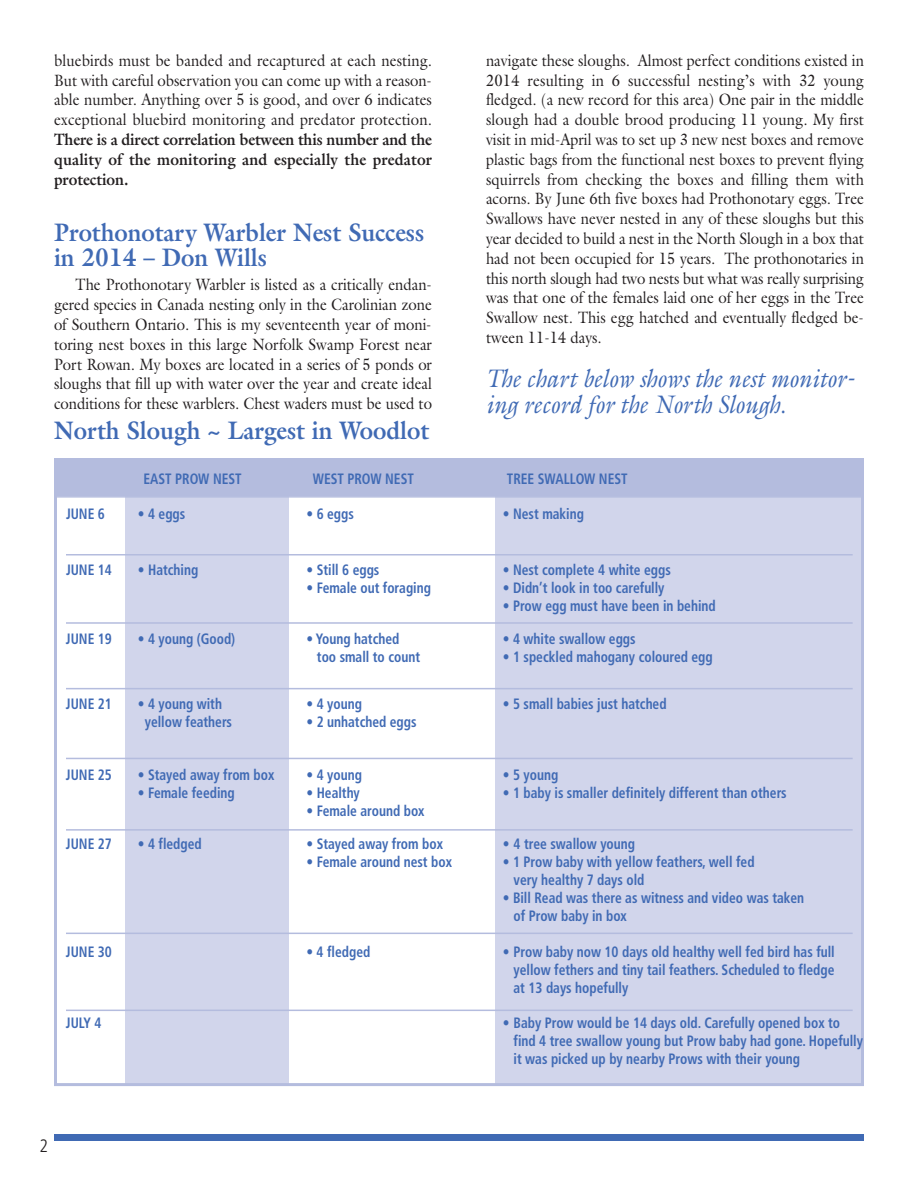
<style>
.page{position:relative;width:918px;height:1188px;background:#fff}
.page>*{position:absolute;margin:0;border:0;box-sizing:border-box;transform-origin:0 0}
.t1{font:700 25.5px/25.5px "Galliard";color:#406ab4;scale:.9 1}
.t2{font:italic 25.5px/25.5px "Galliard";color:#406ab4;scale:.9 1}
.t3{font:300 condensed 18px "Frutiger";color:#231f20}
.t4{font:16.5px/19.8px "Galliard";color:#231f20;text-align:justify;scale:.9 1}
.t5{font:700 16.5px/19.8px "Galliard";letter-spacing:.01em;color:#231f20;text-align:justify;scale:.9 1}
.t6{font:700 condensed 15px/18px "Frutiger";color:#406ab4;scale:.9 1}
</style>
<div class="page">
<div style="left:125px;top:481px;width:164px;height:604px;background:#d1d5eb"></div>
<div style="left:495px;top:458px;width:369px;height:627px;background:#d1d5eb"></div>
<div style="left:54px;top:459px;width:810px;height:37px;background:#b4bcde"></div>
<div style="left:54px;top:1134px;width:810px;height:7px;background:#406ab4"></div>
<div style="left:54px;top:459px;width:810px;height:627px;border:3px solid #b4bcde"></div>
<hr style="left:66px;top:933px;width:787px;height:1px;background:#b4bcde">
<hr style="left:66px;top:1010px;width:787px;height:1px;background:#b4bcde">
<hr style="left:66px;top:829px;width:787px;height:2px;background:#b4bcde">
<hr style="left:66px;top:758px;width:787px;height:1px;background:#b4bcde">
<hr style="left:66px;top:688px;width:787px;height:1px;background:#b4bcde">
<hr style="left:66px;top:622px;width:787px;height:2px;background:#b4bcde">
<hr style="left:66px;top:554px;width:787px;height:2px;background:#b4bcde">
<hr style="left:54px;top:496px;width:810px;height:2px;background:#b4bcde">
<p class="t4" style="left:486px;top:50px;width:422px">navigate these sloughs. Almost perfect conditions existed in 2014 resulting in 6 successful nesting’s with 32 young fledged. (a new record for this area) One pair in the middle slough had a double brood producing 11 young. My first visit in mid-April was to set up 3 new nest boxes and remove plastic bags from the functional nest boxes to prevent flying squirrels from checking the boxes and filling them with acorns. By June 6th five boxes had Prothonotary eggs. Tree Swallows have never nested in any of these sloughs but this year decided to build a nest in the North Slough in a box that had not been occupied for 15 years. The prothonotaries in this north slough had two nests but what was really surprising was that one of the females laid one of her eggs in the Tree Swallow nest. This egg hatched and eventually fledged be&shy;tween 11-14 days.</p>
<h1 class="t2" style="left:486px;top:366px;width:411px">The chart below shows the nest monitor&shy;ing record for the North Slough.</h1>
<p class="t4" style="left:54px;top:50px;width:422px">bluebirds must be banded and recaptured at each nesting.<br>But with careful observation you can come up with a reason&shy;able number. Anything over 5 is good, and over 6 indicates exceptional bluebird monitoring and predator protection.</p>
<p class="t5" style="left:54px;top:130px;width:422px">There is a direct correlation between this number and the quality of the monitoring and especially the predator protection.</p>
<h1 class="t1" style="left:54px;top:219px;width:413px">Prothonotary Warbler Nest Success in 2014 – Don Wills</h1>
<p class="t4" style="left:54px;top:275px;width:422px;text-indent:22px">The Prothonotary Warbler is listed as a critically endan&shy;gered species in Canada nesting only in the Carolinian zone of Southern Ontario. This is my seventeenth year of moni&shy;toring nest boxes in this large Norfolk Swamp Forest near Port Rowan. My boxes are located in a series of 5 ponds or sloughs that fill up with water over the year and create ideal conditions for these warblers. Chest waders must be used to</p>
<h1 class="t1" style="left:54px;top:417px;width:418px">North Slough ~ Largest in Woodlot</h1>
<p class="t6" style="left:144px;top:471px;width:111px">EAST PROW NEST</p>
<p class="t6" style="left:313px;top:471px;width:114px">WEST PROW NEST</p>
<p class="t6" style="left:507px;top:471px;width:136px">TREE SWALLOW NEST</p>
<p class="t6" style="left:66px;top:506px;width:45px">JUNE 6</p>
<p class="t6" style="left:138px;top:506px;width:54px">• 4 eggs</p>
<p class="t6" style="left:306px;top:506px;width:54px">• 6 eggs</p>
<p class="t6" style="left:503px;top:506px;width:92px">• Nest making</p>
<p class="t6" style="left:66px;top:562px;width:53px">JUNE 14</p>
<p class="t6" style="left:138px;top:562px;width:69px">• Hatching</p>
<p class="t6" style="left:306px;top:562px;width:83px">• Still 6 eggs</p>
<p class="t6" style="left:306px;top:580px;width:140px">• Female out foraging</p>
<p class="t6" style="left:503px;top:562px;width:188px">• Nest complete 4 white eggs</p>
<p class="t6" style="left:503px;top:580px;width:181px">• Didn’t look in too carefully</p>
<p class="t6" style="left:503px;top:598px;width:238px">• Prow egg must have been in behind</p>
<p class="t6" style="left:66px;top:631px;width:53px">JUNE 19</p>
<p class="t6" style="left:138px;top:631px;width:110px">• 4 young (Good)</p>
<p class="t6" style="left:317px;top:631px;width:116px;text-indent:-10px">• Young hatched too small to count</p>
<p class="t6" style="left:503px;top:631px;width:149px">• 4 white swallow eggs</p>
<p class="t6" style="left:503px;top:649px;width:235px">• 1 speckled mahogany coloured egg</p>
<p class="t6" style="left:66px;top:696px;width:53px">JUNE 21</p>
<p class="t6" style="left:145px;top:696px;width:99px;text-indent:-7px">• 4 young with yellow feathers</p>
<p class="t6" style="left:306px;top:696px;width:63px">• 4 young</p>
<p class="t6" style="left:306px;top:714px;width:124px">• 2 unhatched eggs</p>
<p class="t6" style="left:503px;top:696px;width:184px">• 5 small babies just hatched</p>
<p class="t6" style="left:66px;top:767px;width:53px">JUNE 25</p>
<p class="t6" style="left:138px;top:767px;width:153px">• Stayed away from box</p>
<p class="t6" style="left:138px;top:785px;width:109px">• Female feeding</p>
<p class="t6" style="left:306px;top:767px;width:63px">• 4 young</p>
<p class="t6" style="left:306px;top:785px;width:61px">• Healthy</p>
<p class="t6" style="left:306px;top:803px;width:133px">• Female around box</p>
<p class="t6" style="left:503px;top:767px;width:63px">• 5 young</p>
<p class="t6" style="left:503px;top:785px;width:317px">• 1 baby is smaller definitely different than others</p>
<p class="t6" style="left:66px;top:836px;width:53px">JUNE 27</p>
<p class="t6" style="left:138px;top:836px;width:73px">• 4 fledged</p>
<p class="t6" style="left:306px;top:836px;width:153px">• Stayed away from box</p>
<p class="t6" style="left:306px;top:854px;width:163px">• Female around nest box</p>
<p class="t6" style="left:503px;top:836px;width:149px">• 4 tree swallow young</p>
<p class="t6" style="left:514px;top:854px;width:269px;text-indent:-11px">• 1 Prow baby with yellow feathers, well fed very healthy 7 days old</p>
<p class="t6" style="left:514px;top:890px;width:325px;text-indent:-11px">• Bill Read was there as witness and video was taken of Prow baby in box</p>
<p class="t6" style="left:66px;top:944px;width:53px">JUNE 30</p>
<p class="t6" style="left:306px;top:944px;width:73px">• 4 fledged</p>
<p class="t6" style="left:514px;top:944px;width:358px;text-align:justify;text-indent:-11px">• Prow baby now 10 days old healthy well fed bird has full yellow fethers and tiny tail feathers. Scheduled to fledge at 13 days hopefully</p>
<p class="t6" style="left:66px;top:1015px;width:41px">JULY 4</p>
<p class="t6" style="left:514px;top:1015px;width:390px;text-indent:-11px">• Baby Prow would be 14 days old. Carefully opened box to find 4 tree swallow young but Prow baby had gone. Hopefully it was picked up by nearby Prows with their young</p>
<p class="t3" style="left:39px;top:1138px;width:10px">2</p>
</div>
